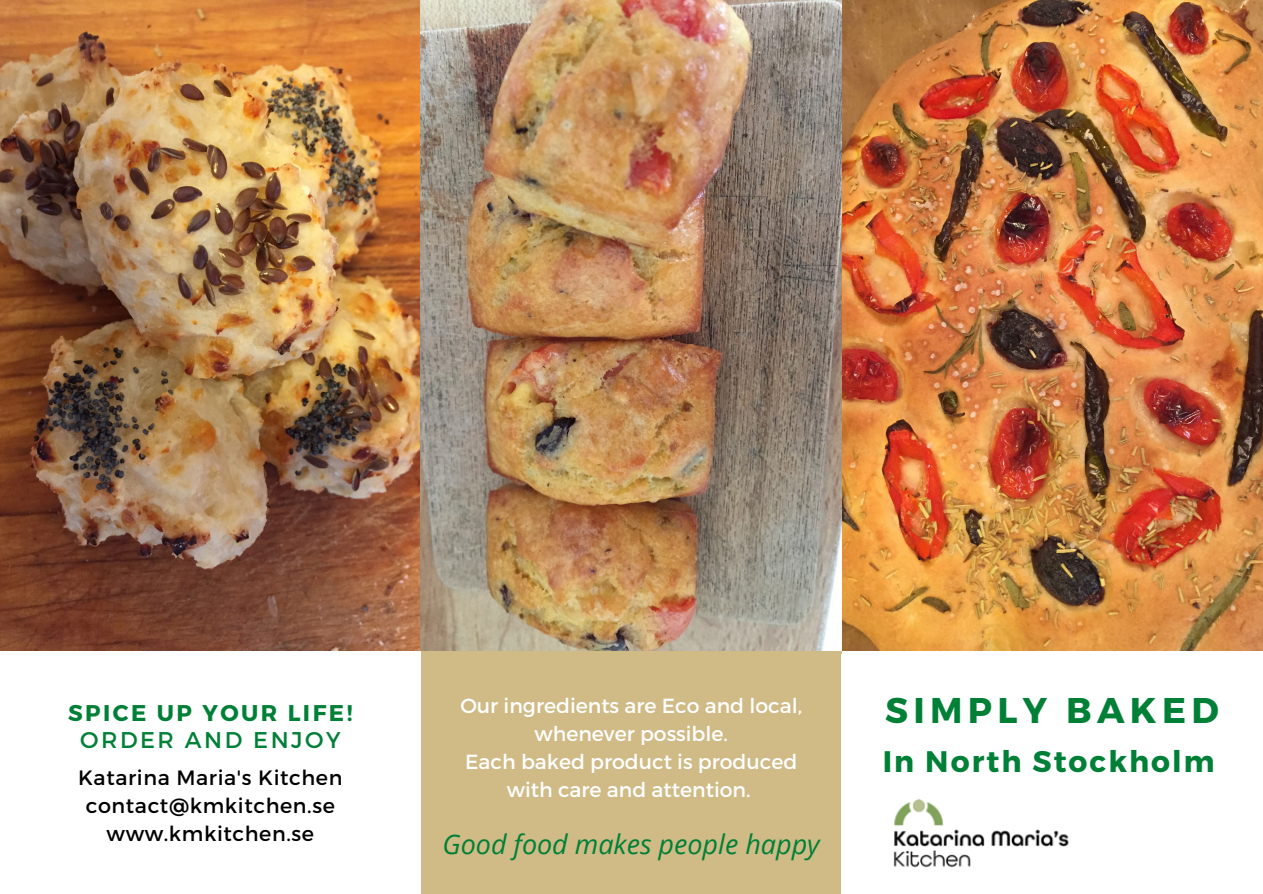
<style>
.page{position:relative;width:1263px;height:894px;background:#fff}
.page>*{position:absolute;margin:0;border:0;box-sizing:border-box;transform-origin:0 0}
.t1{font:700 35.7px "Montserrat";letter-spacing:.15em;color:#008037}
.t2{font:700 29.7px "Montserrat";letter-spacing:.07em;color:#008037}
.t3{font:italic 27px "Open Sans";color:#008037}
.t4{font:700 22.8px "Montserrat";letter-spacing:.11em;color:#008037}
.t5{font:22.8px "Montserrat";letter-spacing:.11em;color:#008037}
.t6{font:20.7px "Montserrat";letter-spacing:.03em;color:#000}
.t7{font:20.4px/28px "Montserrat";color:#fff;text-align:center}
</style>
<div class="page">
<div style="left:0;top:650px;width:842px;height:243px;background:#d0bb86"></div>
<div style="left:841px;top:653px;width:421px;height:240px;background:#fff"></div>
<div style="left:0;top:650px;width:421px;height:243px;background:#fff"></div>
<img style="left:0;top:0;width:421px;height:650px">
<img style="left:421px;top:0;width:842px;height:650px">
<img style="left:893px;top:799px;width:176px;height:69px">
<p class="t4" style="left:68px;top:697px;width:286px">SPICE UP YOUR LIFE!</p>
<p class="t5" style="left:80px;top:725px;width:262px">ORDER AND ENJOY</p>
<p class="t6" style="left:78px;top:763px;width:266px">Katarina Maria's Kitchen</p>
<p class="t6" style="left:86px;top:792px;width:251px">contact@kmkitchen.se</p>
<p class="t6" style="left:107px;top:820px;width:209px">www.kmkitchen.se</p>
<p class="t7" style="left:460px;top:690px;width:343px">Our ingredients are Eco and local, whenever possible.</p>
<p class="t7" style="left:465px;top:746px;width:334px">Each baked product is produced with care and attention.</p>
<p class="t3" style="left:442px;top:825px;width:379px">Good food makes people happy</p>
<p class="t1" style="left:885px;top:686px;width:335px">SIMPLY BAKED</p>
<p class="t2" style="left:883px;top:742px;width:333px">In North Stockholm</p>
</div>
